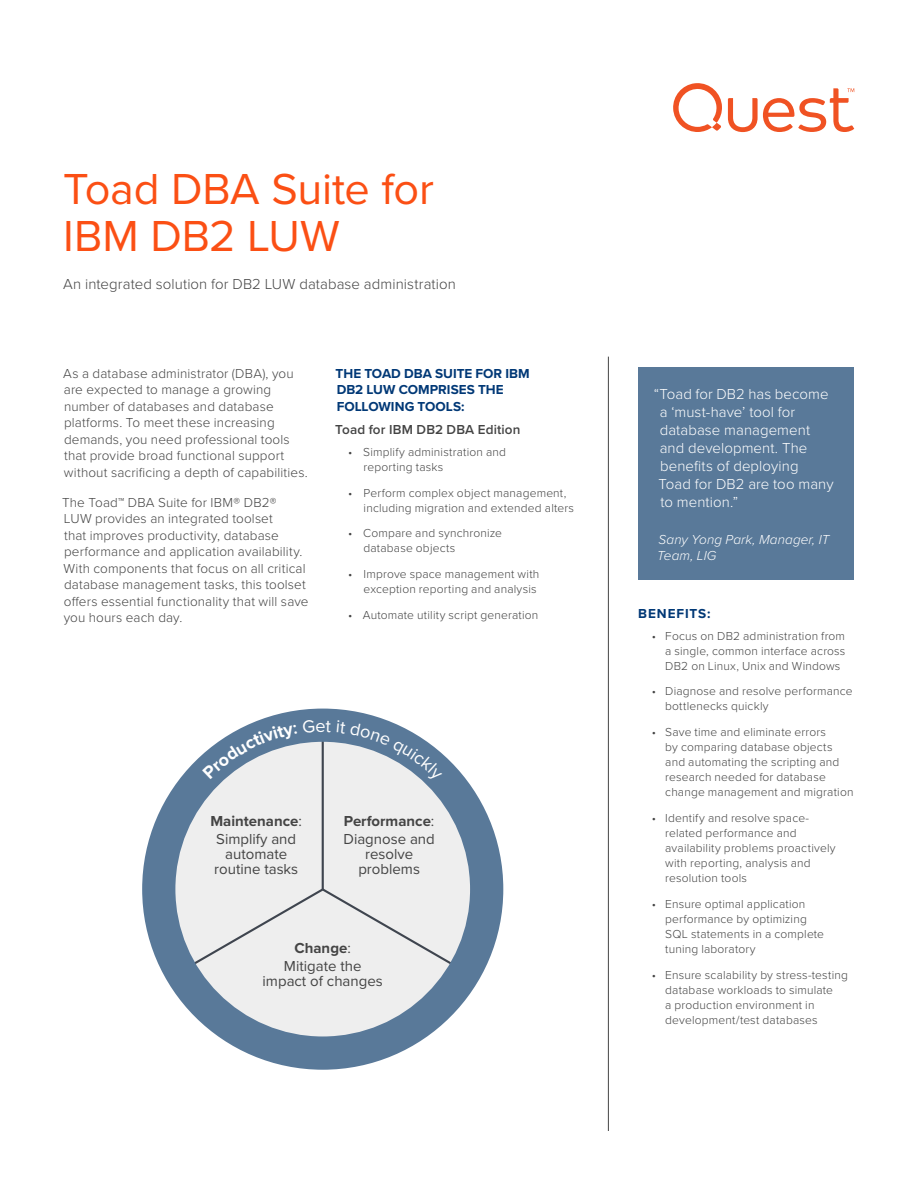
<style>
.page{position:relative;width:918px;height:1188px;background:#fff}
.page>*{position:absolute;margin:0;border:0;box-sizing:border-box;transform-origin:0 0}
.t1{font:45px/46.5px "Proxima Nova";letter-spacing:-.005em;color:#fb4f14}
.t2{font:300 15px/18px "Proxima Nova";letter-spacing:.005em;color:#fff}
.t3{font:15px/18.1px "Proxima Nova";color:#444;text-align:center}
.t4{font:300 15px "Proxima Nova";letter-spacing:.005em;color:#444}
.t5{font:300 13.5px/16.5px "Proxima Nova";letter-spacing:.01em;color:#444}
.t6{font:700 13.5px/16.5px "Proxima Nova";letter-spacing:.005em;color:#003876}
.t7{font:italic 300 13.5px/16.2px "Proxima Nova";letter-spacing:.01em;color:#fff}
.t8{font:600 13.5px "Proxima Nova";letter-spacing:.01em;color:#444}
.t9{font:700 13.5px "Proxima Nova";letter-spacing:.07em;color:#003876}
.t10{font:300 12px/15px "Proxima Nova";letter-spacing:.015em;color:#444}
.s1{font-weight:700}
</style>
<div class="page">
<svg style="left:673px;top:83px;width:49px;height:49px"></svg>
<svg style="left:728px;top:88px;width:126px;height:44px"></svg>
<hr style="left:608px;top:357px;width:1px;height:774px;background:#444">
<div style="left:638px;top:367px;width:216px;height:213px;background:#597999"></div>
<svg style="left:142px;top:709px;width:361px;height:361px;fill:#eee"></svg>
<svg style="left:202px;top:725px;width:95px;height:54px;background:#99acbe"></svg>
<svg style="left:303px;top:720px;width:28px;height:13px"></svg>
<svg style="left:337px;top:720px;width:105px;height:62px;background:#a0b1c2"></svg>
<h1 class="t1" style="left:63px;top:164px;width:372px">Toad DBA Suite for<br>IBM DB2 LUW</h1>
<p class="t4" style="left:63px;top:273px;width:394px">An integrated solution for DB2 LUW database administration</p>
<p class="t5" style="left:63px;top:365px;width:246px">As a database administrator (DBA), you are expected to manage a growing number of databases and database platforms. To meet these increasing demands, you need professional tools that provide broad functional support without sacrificing a depth of capabilities.</p>
<p class="t5" style="left:62px;top:493px;width:248px">The Toad™ DBA Suite for IBM® DB2®<br>LUW provides an integrated toolset<br>that improves productivity, database performance and application availability.<br>With components that focus on all critical database management tasks, this toolset offers essential functionality that will save you hours each day.</p>
<p class="t6" style="left:336px;top:365px;width:196px">THE TOAD DBA SUITE FOR IBM<br>DB2 LUW COMPRISES THE<br>FOLLOWING TOOLS:</p>
<p class="t8" style="left:335px;top:419px;width:187px">Toad for IBM DB2 DBA Edition</p>
<p class="t10" style="left:364px;top:444px;width:144px;text-indent:-15px">• Simplify administration and reporting tasks</p>
<p class="t10" style="left:364px;top:485px;width:212px;text-indent:-15px">• Perform complex object management, including migration and extended alters</p>
<p class="t10" style="left:364px;top:525px;width:140px;text-indent:-15px">• Compare and synchronize database objects</p>
<p class="t10" style="left:348px;top:566px;width:193px;text-align:right">• Improve space management with exception reporting and analysis</p>
<p class="t10" style="left:348px;top:607px;width:192px">• Automate utility script generation</p>
<p class="t3" style="left:210px;top:811px;width:93px"><span class="s1">Maintenance</span>:<br>Simplify and</p>
<p class="t3" style="left:214px;top:846px;width:86px;line-height:15px">automate routine tasks</p>
<p class="t3" style="left:344px;top:811px;width:93px;text-align:left"><span class="s1">Performance</span>:<br>Diagnose and</p>
<p class="t3" style="left:358px;top:846px;width:63px;line-height:15px">resolve problems</p>
<p class="t3" style="left:284px;top:939px;width:79px"><span class="s1">Change</span>:<br>Mitigate the</p>
<p class="t3" style="left:263px;top:972px;width:122px">impact of changes</p>
<p class="t2" style="left:659px;top:385px;width:177px;text-indent:-5px">“Toad for DB2 has become a ‘must-have’ tool for database management and development. The benefits of deploying<br>Toad for DB2 are too many to mention.”</p>
<p class="t7" style="left:657px;top:531px;width:174px">Sany Yong Park, Manager, IT<br>Team, LIG</p>
<p class="t9" style="left:638px;top:603px;width:74px">BENEFITS:</p>
<p class="t10" style="left:665px;top:628px;width:182px;text-align:justify;text-indent:-14px">• Focus on DB2 administration from a single, common interface across DB2 on Linux, Unix and Windows</p>
<p class="t10" style="left:665px;top:683px;width:189px;text-indent:-14px">• Diagnose and resolve performance bottlenecks quickly</p>
<p class="t10" style="left:665px;top:724px;width:190px;text-indent:-14px">• Save time and eliminate errors<br>by comparing database objects and automating the scripting and research needed for database change management and migration</p>
<p class="t10" style="left:665px;top:810px;width:172px;text-indent:-14px">• Identify and resolve space&shy;related performance and availability problems proactively with reporting, analysis and resolution tools</p>
<p class="t10" style="left:665px;top:896px;width:160px;text-indent:-14px">• Ensure optimal application performance by optimizing<br>SQL statements in a complete tuning laboratory</p>
<p class="t10" style="left:665px;top:967px;width:184px;text-indent:-14px">• Ensure scalability by stress-testing database workloads to simulate<br>a production environment in development/test databases</p>
</div>
